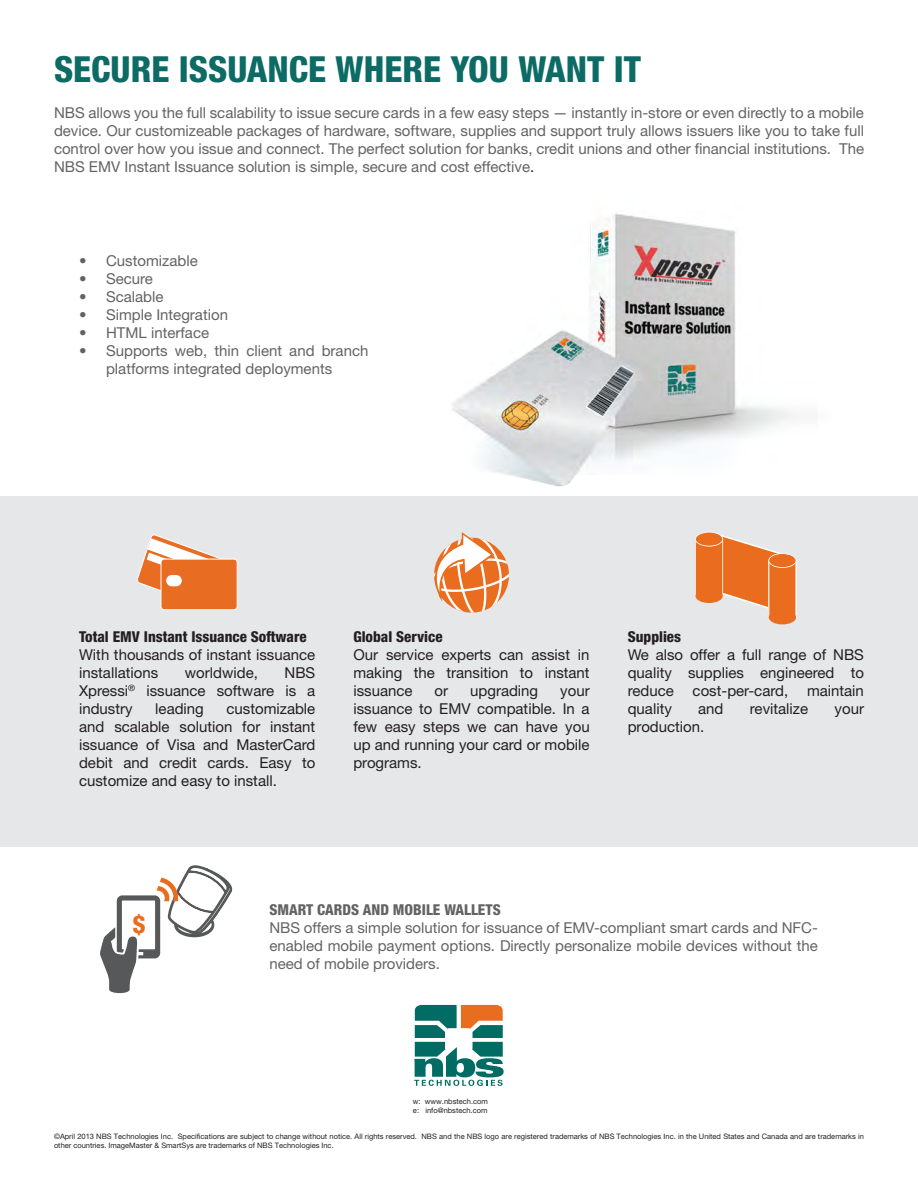
<style>
.page{position:relative;width:918px;height:1188px;background:#fff}
.page>*{position:absolute;margin:0;border:0;box-sizing:border-box;transform-origin:0 0}
.t1{font:800 condensed 36px "Helvetica Neue LT Std";color:#0c6b64}
.t2{font:800 condensed 24.3px "Helvetica Neue LT Std";color:#ea6d1f}
.t3{font:15px/18px "Helvetica Neue LT Std";color:#636366;text-align:justify}
.t4{font:15px/18px "Helvetica Neue LT Std";color:#231f20;text-align:justify}
.t5{font:800 condensed 15px "Helvetica Neue LT Std";color:#231f20}
.t6{font:800 condensed 15px "Helvetica Neue LT Std";color:#636366}
.t7{font:7.5px/9px "Helvetica Neue LT Std";color:#231f20}
.s1{color:#231f20}
</style>
<div class="page">
<div style="left:0;top:496px;width:918px;height:351px;background:#e6e7e9"></div>
<svg style="left:100px;top:865px;width:133px;height:129px"></svg>
<img style="left:452px;top:213px;width:346px;height:274px">
<svg style="left:434px;top:532px;width:75px;height:81px"></svg>
<svg style="left:137px;top:535px;width:85px;height:72px"></svg>
<div style="left:161px;top:559px;width:76px;height:51px;background:#e96c23;border-radius:3px"></div>
<div style="left:161px;top:559px;width:76px;height:51px;border:1px solid #fff;border-radius:3px"></div>
<div style="left:166px;top:575px;width:16px;height:11px;background:#fff;border-radius:6px"></div>
<svg style="left:695px;top:532px;width:102px;height:86px"></svg>
<div style="left:769px;top:610px;width:27px;height:14px;background:#ea6d1f;border-radius:50%"></div>
<svg style="left:414px;top:1005px;width:90px;height:81px"></svg>
<p class="t1" style="left:54px;top:47px;width:588px">SECURE ISSUANCE WHERE YOU WANT IT</p>
<p class="t3" style="left:54px;top:103px;width:812px">NBS allows you the full scalability to issue secure cards in a few easy steps — instantly in-store or even directly to a mobile device. Our customizeable packages of hardware, software, supplies and support truly allows issuers like you to take full control over how you issue and connect. The perfect solution for banks, credit unions and other financial institutions. The NBS EMV Instant Issuance solution is simple, secure and cost effective<span class="s1">.</span></p>
<p class="t3" style="left:79px;top:252px;width:120px">• Customizable</p>
<p class="t3" style="left:79px;top:270px;width:75px">• Secure</p>
<p class="t3" style="left:79px;top:288px;width:86px">• Scalable</p>
<p class="t3" style="left:79px;top:306px;width:150px">• Simple Integration</p>
<p class="t3" style="left:79px;top:324px;width:132px">• HTML interface</p>
<p class="t3" style="left:106px;top:342px;width:264px;text-indent:-27px">• Supports web, thin client and branch platforms integrated deployments</p>
<p class="t5" style="left:79px;top:627px;width:229px">Total EMV Instant Issuance Software</p>
<p class="t4" style="left:79px;top:645px;width:238px">With thousands of instant issuance installations</p>
<p class="t4" style="left:79px;top:663px;width:238px;text-indent:205px">NBS Xpressi<sup>®</sup> issuance software is a industry</p>
<p class="t4" style="left:185px;top:663px;width:75px">worldwide,</p>
<p class="t4" style="left:79px;top:699px;width:238px;text-indent:147px">customizable and scalable solution for instant issuance of Visa and MasterCard debit and credit cards. Easy to customize and easy to install.</p>
<p class="t4" style="left:155px;top:699px;width:50px">leading</p>
<p class="t5" style="left:353px;top:627px;width:91px">Global Service</p>
<p class="t4" style="left:353px;top:645px;width:238px">Our service experts can assist in making the transition to instant issuance</p>
<p class="t4" style="left:435px;top:681px;width:15px">or</p>
<p class="t4" style="left:470px;top:681px;width:70px">upgrading</p>
<p class="t4" style="left:353px;top:681px;width:238px;text-indent:207px">your issuance to EMV compatible. In a few easy steps we can have you up and running your card or mobile programs.</p>
<p class="t5" style="left:628px;top:627px;width:55px">Supplies</p>
<p class="t4" style="left:628px;top:645px;width:238px">We also offer a full range of NBS quality supplies engineered to reduce</p>
<p class="t4" style="left:693px;top:681px;width:97px">cost-per-card,</p>
<p class="t4" style="left:807px;top:681px;width:58px">maintain</p>
<p class="t4" style="left:628px;top:699px;width:46px">quality</p>
<p class="t4" style="left:698px;top:699px;width:27px">and</p>
<p class="t4" style="left:750px;top:699px;width:60px">revitalize</p>
<p class="t4" style="left:835px;top:699px;width:31px">your</p>
<p class="t4" style="left:628px;top:717px;width:78px">production.</p>
<h2 class="t2" style="left:133px;top:909px;width:14px">$</h2>
<p class="t6" style="left:269px;top:900px;width:233px">SMART CARDS AND MOBILE WALLETS</p>
<p class="t3" style="left:269px;top:918px;width:550px">NBS offers a simple solution for issuance of EMV-compliant smart cards and NFC&shy;enabled mobile payment options. Directly personalize mobile devices without the need of mobile providers.</p>
<p class="t7" style="left:413px;top:1097px;width:76px">w: www.nbstech.com e: info@nbstech.com</p>
<p class="t7" style="left:54px;top:1132px;width:811px">©April 2013 NBS Technologies Inc. Specifications are subject to change without notice. All rights reserved. NBS and the NBS logo are registered trademarks of NBS Technologies Inc. in the United States and Canada and are trademarks in other countries. ImageMaster &amp; SmartSys are trademarks of NBS Technologies Inc.</p>
</div>
